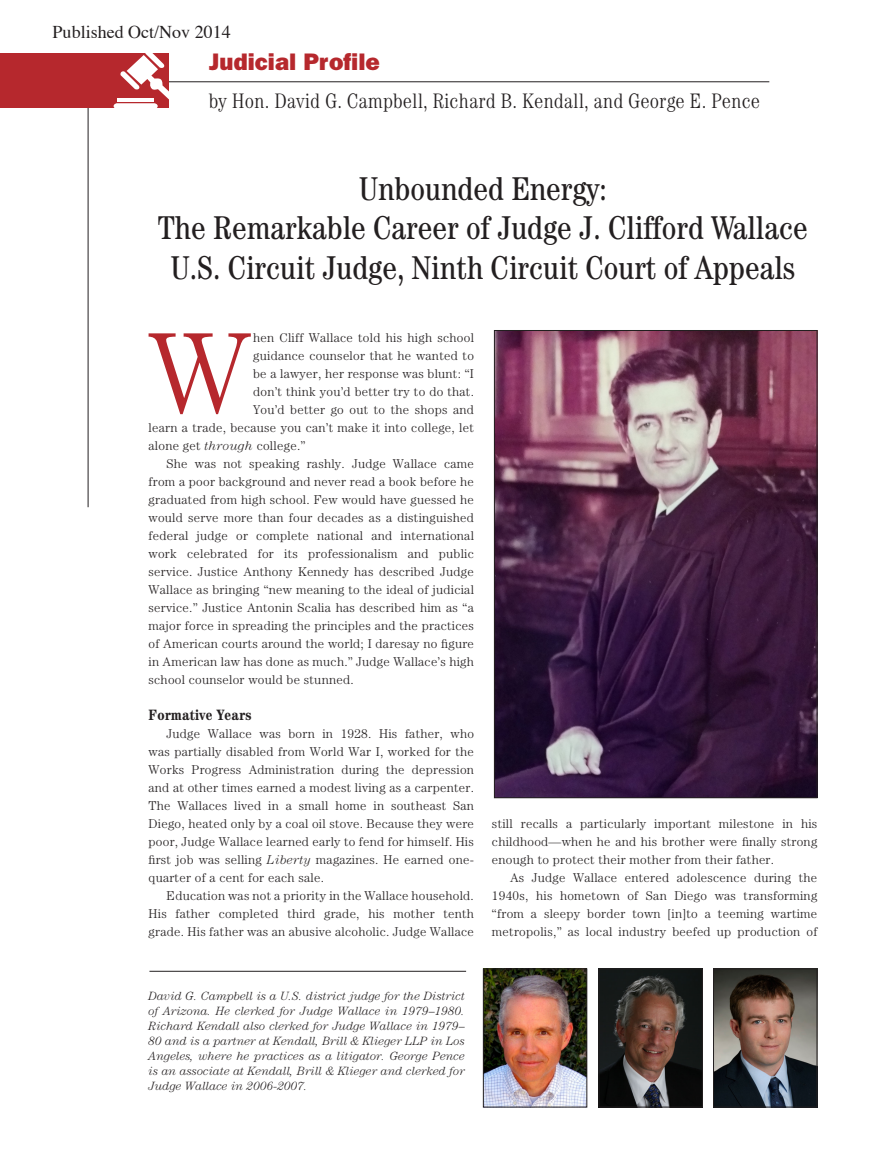
<style>
.page{position:relative;width:885px;height:1175px;background:#fff}
.page>*{position:absolute;margin:0;border:0;box-sizing:border-box;transform-origin:0 0}
.Normal{font:300 117.45px "Century";color:#b6282d}
.t1{font:condensed 33px "Century";color:#231f20}
.t2{font:800 24px "Franklin Gothic";color:#b6282d}
.t3{font:300 condensed 21px "Century";color:#231f20}
.t4{font:18px "Times";color:#231f20}
.Normal-2{font:700 condensed 15px "Century";letter-spacing:.02em;color:#231f20}
.Normal-3{font:300 12.75px/18px "Century";letter-spacing:.02em;color:#231f20;text-align:justify}
.Author_Bio{font:italic 300 12px/15px "Century";color:#231f20;text-align:justify}
.s1{font-style:italic}
</style>
<div class="page">
<hr style="left:88px;top:82px;width:1px;height:425px;background:#231f20">
<img style="left:496px;top:332px;width:319px;height:464px">
<div style="left:494px;top:330px;width:323px;height:468px;border:1px solid #231f20"></div>
<hr style="left:88px;top:81px;width:681px;height:1px;background:#231f20">
<img style="left:714px;top:970px;width:101px;height:135px">
<div style="left:712px;top:968px;width:105px;height:139px;border:1px solid #231f20"></div>
<hr style="left:149px;top:970px;width:317px;height:1px;background:#231f20">
<div style="left:0;top:53px;width:168px;height:55px;background:#b6282d"></div>
<svg style="left:120px;top:53px;width:64px;height:55px"></svg>
<div style="left:114px;top:103px;width:44px;height:6px;background:#fff;border-radius:3px"></div>
<hr style="left:118px;top:99px;width:36px;height:3px;background:#fff">
<img style="left:600px;top:970px;width:100px;height:135px">
<div style="left:598px;top:968px;width:104px;height:139px;border:1px solid #231f20"></div>
<img style="left:485px;top:970px;width:100px;height:135px">
<div style="left:483px;top:968px;width:104px;height:139px;border:1px solid #231f20"></div>
<p class="t4" style="left:53px;top:16px;width:180px">Published Oct/Nov 2014</p>
<p class="t2" style="left:209px;top:48px;width:173px">Judicial Profile</p>
<p class="t3" style="left:209px;top:88px;width:552px">by Hon. David G. Campbell, Richard B. Kendall, and George E. Pence</p>
<p class="t1" style="left:359px;top:169px;width:249px">Unbounded Energy:</p>
<p class="t1" style="left:158px;top:208px;width:651px">The Remarkable Career of Judge J. Clifford Wallace</p>
<p class="t1" style="left:171px;top:248px;width:625px">U.S. Circuit Judge, Ninth Circuit Court of Appeals</p>
<p class="Normal" style="left:148px;top:306px;width:104px">W</p>
<p class="Normal-3" style="left:253px;top:328px;width:222px">hen Cliff Wallace told his high school</p>
<p class="Normal-3" style="left:253px;top:346px;width:222px">guidance counselor that he wanted to</p>
<p class="Normal-3" style="left:253px;top:364px;width:222px">be a lawyer, her response was blunt: “I</p>
<p class="Normal-3" style="left:253px;top:382px;width:222px">don’t think you’d better try to do that.</p>
<p class="Normal-3" style="left:253px;top:400px;width:222px">You’d better go out to the shops and</p>
<p class="Normal-3" style="left:148px;top:418px;width:327px">learn a trade, because you can’t make it into college, let</p>
<p class="Normal-3" style="left:148px;top:436px;width:158px">alone get <span class="s1">through</span> college.”</p>
<p class="Normal-3" style="left:148px;top:454px;width:327px;text-indent:18px">She was not speaking rashly. Judge Wallace came from a poor background and never read a book before he graduated from high school. Few would have guessed he would serve more than four decades as a distinguished federal judge or complete national and international work celebrated for its professionalism and public service. Justice Anthony Kennedy has described Judge Wallace as bringing “new meaning to the ideal of judicial service.” Justice Antonin Scalia has described him as “a major force in spreading the principles and the practices of American courts around the world; I daresay no figure in American law has done as much.” Judge Wallace’s high school counselor would be stunned.</p>
<p class="Normal-2" style="left:148px;top:706px;width:104px">Formative Years</p>
<p class="Normal-3" style="left:148px;top:724px;width:327px;text-indent:18px">Judge Wallace was born in 1928. His father, who was partially disabled from World War I, worked for the Works Progress Administration during the depression and at other times earned a modest living as a carpenter.<br>The Wallaces lived in a small home in southeast San Diego, heated only by a coal oil stove. Because they were poor, Judge Wallace learned early to fend for himself. His first job was selling <span class="s1">Liberty</span> magazines. He earned one&shy;quarter of a cent for each sale.</p>
<p class="Normal-3" style="left:148px;top:886px;width:327px;text-indent:18px">Education was not a priority in the Wallace household.<br>His father completed third grade, his mother tenth grade. His father was an abusive alcoholic. Judge Wallace</p>
<p class="Normal-3" style="left:492px;top:814px;width:327px">still recalls a particularly important milestone in his childhood—when he and his brother were finally strong enough to protect their mother from their father.</p>
<p class="Normal-3" style="left:492px;top:868px;width:327px;text-indent:18px">As Judge Wallace entered adolescence during the 1940s, his hometown of San Diego was transforming “from a sleepy border town [in]to a teeming wartime metropolis,” as local industry beefed up production of</p>
<p class="Author_Bio" style="left:148px;top:988px;width:318px">David G. Campbell is a U.S. district judge for the District of Arizona. He clerked for Judge Wallace in 1979–1980.<br>Richard Kendall also clerked for Judge Wallace in 1979– 80 and is a partner at Kendall, Brill &amp; Klieger LLP in Los Angeles, where he practices as a litigator. George Pence is an associate at Kendall, Brill &amp; Klieger and clerked for Judge Wallace in 2006-2007.</p>
</div>
